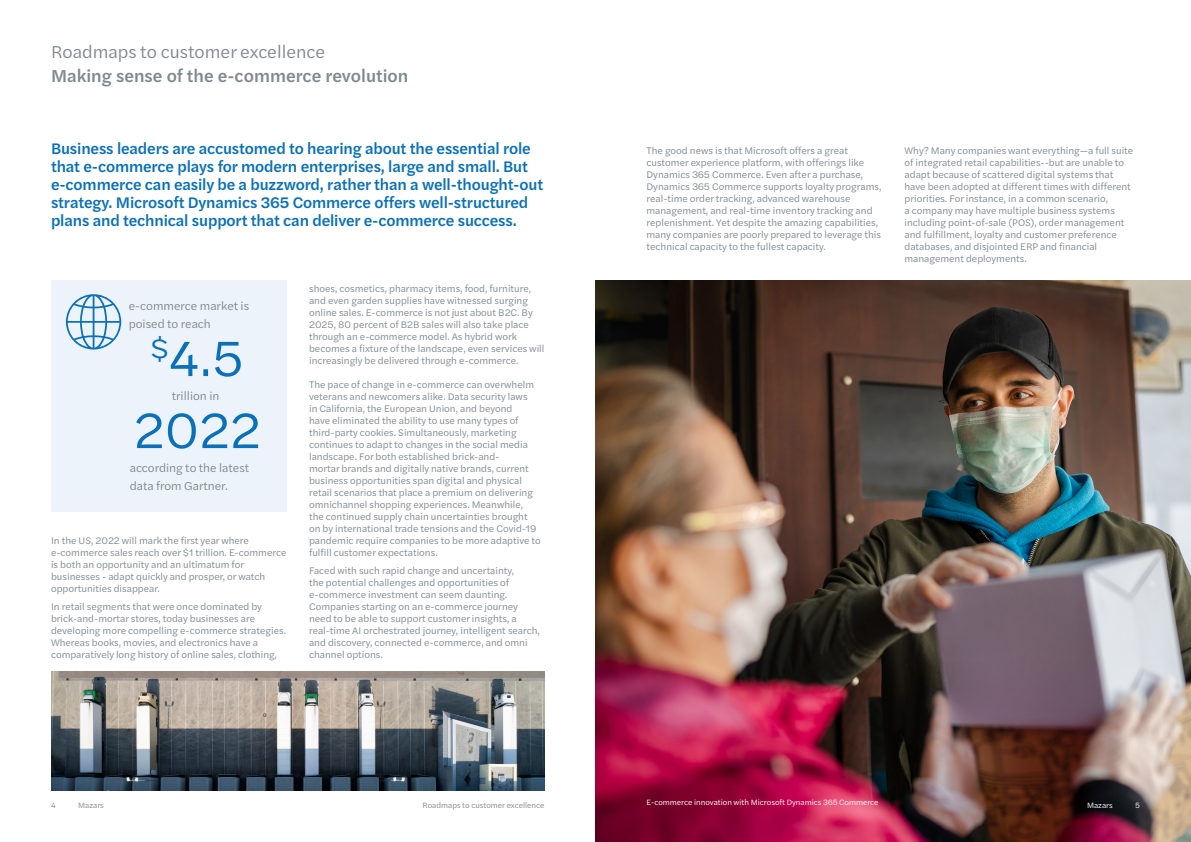
<style>
.page{position:relative;width:1191px;height:842px;background:#fff}
.page>*{position:absolute;margin:0;border:0;box-sizing:border-box;transform-origin:0 0}
.Body_bullet{font:52px "Halyard Text";color:#0970b9}
.Page_subtitle{font:500 18px "Halyard Text";color:#808990}
.Page_title{font:18px "Halyard Text";color:#808990}
.Page_introduction_co{font:500 16px/18px "Halyard Text";letter-spacing:-.01em;color:#0970b9}
.Body_bullet-2{font:12px/18px "Halyard Text";color:#808990}
.Body_bullet-3{font:10px/12px "Halyard Text";color:#808990}
.Body_text{font:10px/12px "Halyard Text";color:#808990}
.Cover_Subtitle{font:8px "Halyard Text";color:#fff}
.Page_title-2{font:8px "Halyard Text";color:#808990}
.Footer_text{font:8px "Halyard Text";color:#808990}
.Footer_text-2{font:8px "Halyard Text";color:#fff}
</style>
<div class="page">
<img style="left:595px;top:280px;width:596px;height:562px">
<img style="left:51px;top:672px;width:493px;height:119px">
<div style="left:51px;top:280px;width:235px;height:231px;background:#edf3fa"></div>
<svg style="left:66px;top:294px;width:55px;height:55px"></svg>
<p class="Page_title" style="left:51px;top:39px;width:276px">Roadmaps to customer excellence</p>
<p class="Page_subtitle" style="left:51px;top:63px;width:359px">Making sense of the e-commerce revolution</p>
<p class="Page_introduction_co" style="left:51px;top:139px;width:494px">Business leaders are accustomed to hearing about the essential role that e-commerce plays for modern enterprises, large and small. But e-commerce can easily be a buzzword, rather than a well-thought-out strategy. Microsoft Dynamics 365 Commerce offers well-structured plans and technical support that can deliver e-commerce success.</p>
<p class="Body_bullet-2" style="left:129px;top:296px;width:122px">e-commerce market is poised to reach</p>
<p class="Body_bullet" style="left:150px;top:321px;width:95px"><sup>$</sup>4.5</p>
<p class="Body_bullet-2" style="left:172px;top:386px;width:49px">trillion in</p>
<p class="Body_bullet" style="left:134px;top:393px;width:129px">2022</p>
<p class="Body_bullet-2" style="left:130px;top:458px;width:121px">according to the latest data from Gartner.</p>
<p class="Body_bullet-3" style="left:51px;top:534px;width:237px">In the US, 2022 will mark the first year where e-commerce sales reach over $1 trillion. E-commerce is both an opportunity and an ultimatum for businesses - adapt quickly and prosper, or watch opportunities disappear.</p>
<p class="Body_bullet-3" style="left:51px;top:600px;width:236px">In retail segments that were once dominated by brick-and-mortar stores, today businesses are developing more compelling e-commerce strategies.<br>Whereas books, movies, and electronics have a comparatively long history of online sales, clothing,</p>
<p class="Body_bullet-3" style="left:309px;top:282px;width:237px">shoes, cosmetics, pharmacy items, food, furniture, and even garden supplies have witnessed surging online sales. E-commerce is not just about B2C. By 2025, 80 percent of B2B sales will also take place through an e-commerce model. As hybrid work becomes a fixture of the landscape, even services will increasingly be delivered through e-commerce.</p>
<p class="Body_bullet-3" style="left:309px;top:378px;width:233px">The pace of change in e-commerce can overwhelm veterans and newcomers alike. Data security laws<br>in California, the European Union, and beyond<br>have eliminated the ability to use many types of third-party cookies. Simultaneously, marketing continues to adapt to changes in the social media landscape. For both established brick-and-<br>mortar brands and digitally native brands, current business opportunities span digital and physical retail scenarios that place a premium on delivering omnichannel shopping experiences. Meanwhile,<br>the continued supply chain uncertainties brought on by international trade tensions and the Covid-19 pandemic require companies to be more adaptive to fulfill customer expectations.</p>
<p class="Body_bullet-3" style="left:309px;top:564px;width:232px">Faced with such rapid change and uncertainty,<br>the potential challenges and opportunities of e-commerce investment can seem daunting.<br>Companies starting on an e-commerce journey need to be able to support customer insights, a real-time AI orchestrated journey, intelligent search, and discovery, connected e-commerce, and omni channel options.</p>
<p class="Body_text" style="left:646px;top:144px;width:236px">The good news is that Microsoft offers a great customer experience platform, with offerings like Dynamics 365 Commerce. Even after a purchase, Dynamics 365 Commerce supports loyalty programs, real-time order tracking, advanced warehouse management, and real-time inventory tracking and replenishment. Yet despite the amazing capabilities, many companies are poorly prepared to leverage this technical capacity to the fullest capacity.</p>
<p class="Body_text" style="left:904px;top:144px;width:230px">Why? Many companies want everything—a full suite of integrated retail capabilities--but are unable to adapt because of scattered digital systems that have been adopted at different times with different priorities. For instance, in a common scenario,<br>a company may have multiple business systems including point-of-sale (POS), order management and fulfillment, loyalty and customer preference databases, and disjointed ERP and financial management deployments.</p>
<p class="Footer_text" style="left:51px;top:800px;width:6px">4</p>
<p class="Footer_text" style="left:78px;top:800px;width:27px">Mazars</p>
<p class="Cover_Subtitle" style="left:646px;top:797px;width:233px">E-commerce innovation with Microsoft Dynamics 365 Commerce</p>
<p class="Footer_text-2" style="left:1087px;top:800px;width:27px">Mazars</p>
<p class="Footer_text-2" style="left:1135px;top:800px;width:6px">5</p>
<p class="Page_title-2" style="left:422px;top:800px;width:123px">Roadmaps to customer excellence</p>
</div>
